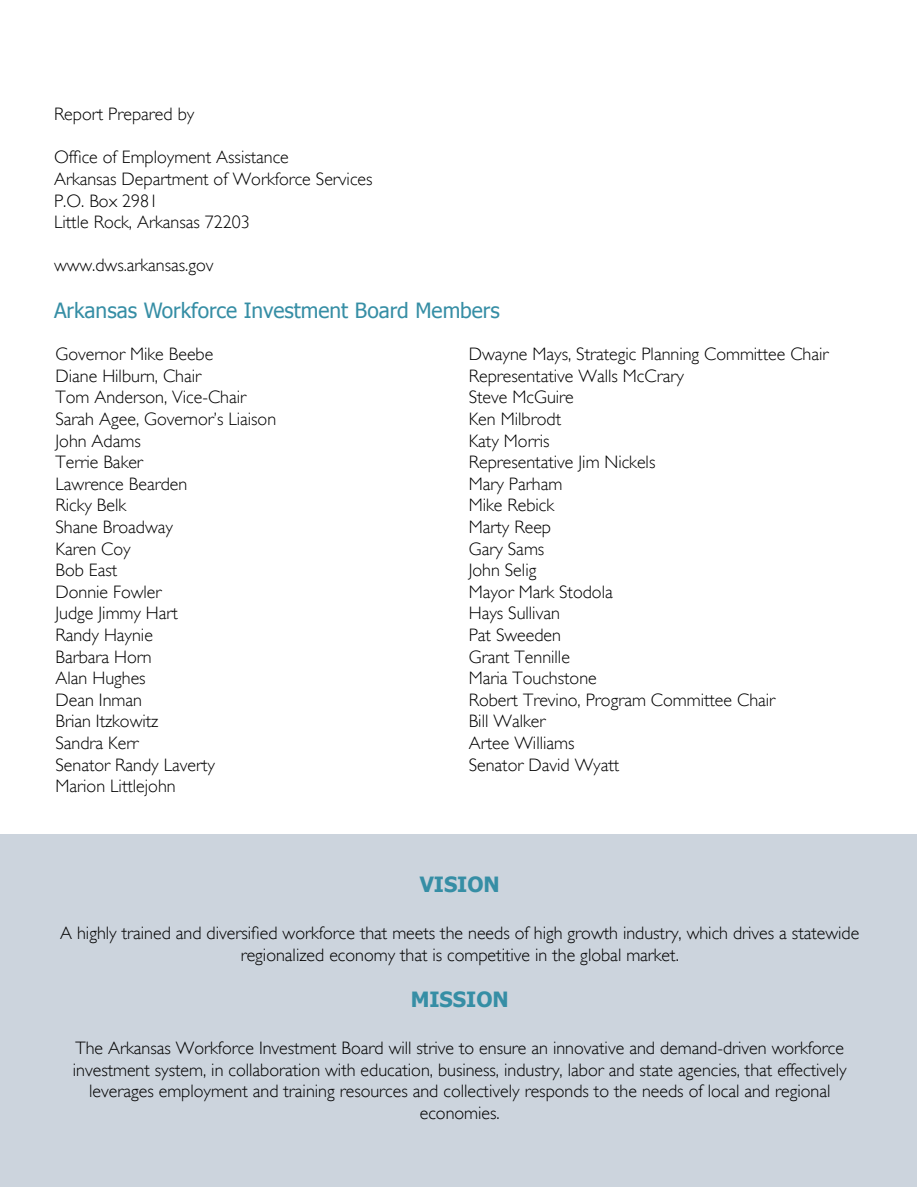
<style>
.page{position:relative;width:918px;height:1188px;background:#fff}
.page>*{position:absolute;margin:0;border:0;box-sizing:border-box;transform-origin:0 0}
.t1{font:21px "Tahoma";color:#368ea5}
.t2{font:700 21px "Tahoma";color:#368ea5}
.t3{font:300 18px/21.6px "Gill Sans";color:#000}
</style>
<div class="page">
<div style="left:1px;top:835px;width:916px;height:352px;background:#ccd4dd"></div>
<p class="t3" style="left:54px;top:103px;width:142px">Report Prepared by</p>
<p class="t3" style="left:54px;top:147px;width:320px">Office of Employment Assistance<br>Arkansas Department of Workforce Services<br>P.O. Box 2981<br>Little Rock, Arkansas 72203</p>
<p class="t3" style="left:54px;top:255px;width:161px">www.dws.arkansas.gov</p>
<p class="t1" style="left:54px;top:297px;width:447px">Arkansas Workforce Investment Board Members</p>
<p class="t3" style="left:56px;top:343px;width:222px">Governor Mike Beebe<br>Diane Hilburn, Chair<br>Tom Anderson, Vice-Chair<br>Sarah Agee, Governor’s Liaison<br>John Adams<br>Terrie Baker<br>Lawrence Bearden<br>Ricky Belk<br>Shane Broadway<br>Karen Coy<br>Bob East<br>Donnie Fowler<br>Judge Jimmy Hart<br>Randy Haynie<br>Barbara Horn<br>Alan Hughes<br>Dean Inman<br>Brian Itzkowitz<br>Sandra Kerr<br>Senator Randy Laverty<br>Marion Littlejohn</p>
<p class="t3" style="left:469px;top:343px;width:361px">Dwayne Mays, Strategic Planning Committee Chair<br>Representative Walls McCrary<br>Steve McGuire<br>Ken Milbrodt<br>Katy Morris<br>Representative Jim Nickels<br>Mary Parham<br>Mike Rebick<br>Marty Reep<br>Gary Sams<br>John Selig<br>Mayor Mark Stodola<br>Hays Sullivan<br>Pat Sweeden<br>Grant Tennille<br>Maria Touchstone<br>Robert Trevino, Program Committee Chair<br>Bill Walker<br>Artee Williams<br>Senator David Wyatt</p>
<p class="t2" style="left:420px;top:870px;width:82px">VISION</p>
<p class="t3" style="left:60px;top:922px;width:801px;text-align:center">A highly trained and diversified workforce that meets the needs of high growth industry, which drives a statewide regionalized economy that is competitive in the global market.</p>
<p class="t2" style="left:411px;top:985px;width:99px">MISSION</p>
<p class="t3" style="left:73px;top:1037px;width:775px;text-align:center">The Arkansas Workforce Investment Board will strive to ensure an innovative and demand-driven workforce investment system, in collaboration with education, business, industry, labor and state agencies, that effectively leverages employment and training resources and collectively responds to the needs of local and regional economies.</p>
</div>
